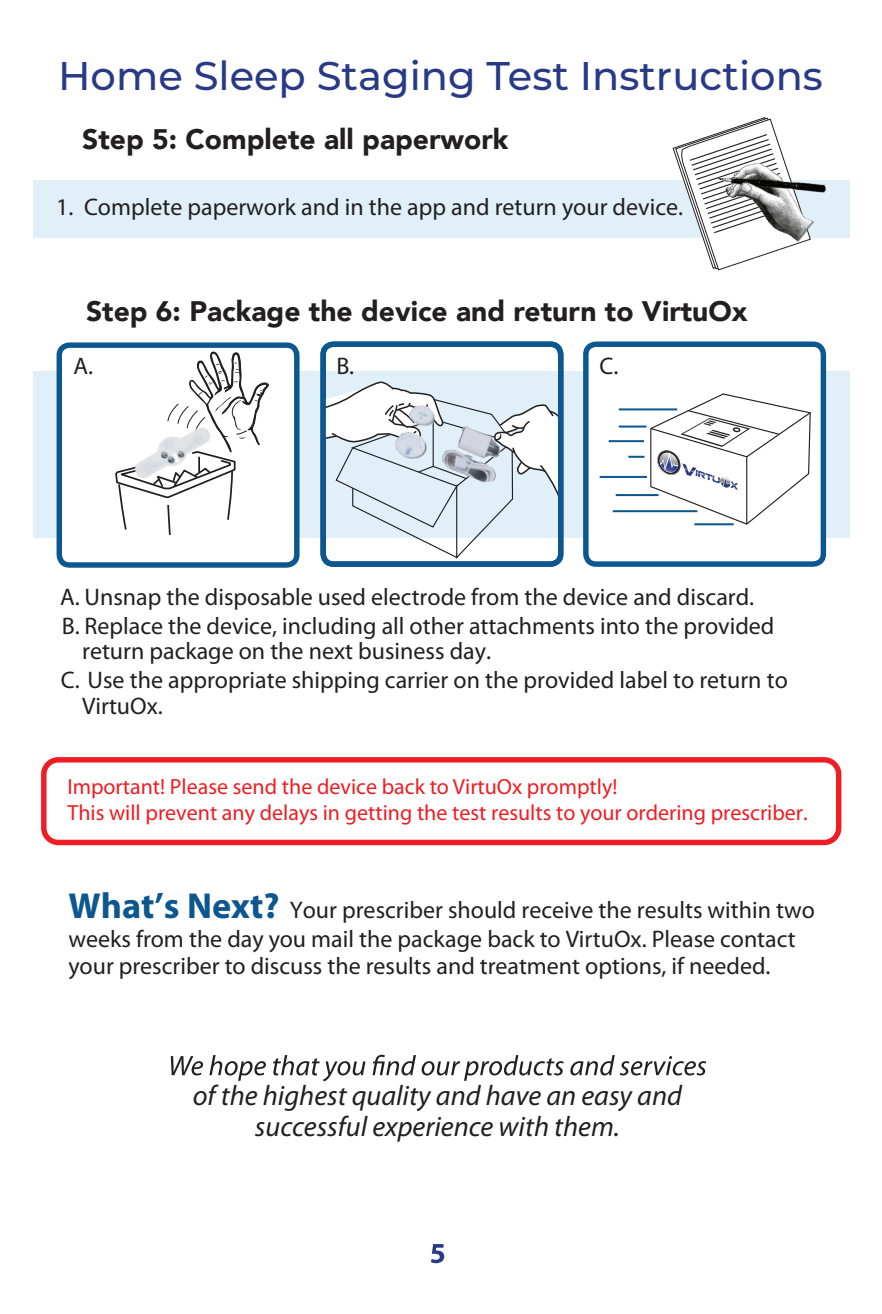
<style>
.page{position:relative;width:882px;height:1314px;background:#fff}
.page>*{position:absolute;margin:0;border:0;box-sizing:border-box;transform-origin:0 0}
.t1{font:500 40px "Montserrat";color:#283a87}
.t2{font:italic 28.4px/30.8px "Myriad Pro";color:#231f20;text-align:center}
.t3{font:900 28.2px "Avenir";color:#231f20}
.t4{font:24px/28.8px "Myriad Pro";color:#231f20}
.t5{font:22px/26.4px "Myriad Pro";color:#ee1d23}
.s1{font-weight:700;font-size:36.2px;color:#0c578f}
</style>
<div class="page">
<div style="left:33px;top:372px;width:817px;height:166px;background:#e1eff9"></div>
<div style="left:586px;top:344px;width:237px;height:220px;background:#fff;border-radius:10px"></div>
<div style="left:583px;top:342px;width:243px;height:225px;border:5px solid #0c578f;border-radius:10px"></div>
<div style="left:41px;top:757px;width:800px;height:88px;border:5px solid #ee1d23;border-radius:15px"></div>
<div style="left:59px;top:345px;width:238px;height:220px;background:#fff;border-radius:10px"></div>
<div style="left:57px;top:342px;width:243px;height:226px;border:5px solid #0c578f;border-radius:10px"></div>
<hr style="left:619px;top:408px;width:58px;height:2px;background:#0c578f">
<hr style="left:619px;top:426px;width:27px;height:2px;background:#0c578f">
<hr style="left:609px;top:440px;width:35px;height:2px;background:#0c578f">
<hr style="left:600px;top:476px;width:47px;height:2px;background:#0c578f">
<hr style="left:616px;top:494px;width:43px;height:2px;background:#0c578f">
<hr style="left:613px;top:510px;width:84px;height:2px;background:#0c578f">
<svg style="left:628px;top:393px;width:183px;height:133px"></svg>
<div style="left:320px;top:342px;width:243px;height:225px;border:5px solid #0c578f;border-radius:10px"></div>
<svg style="left:323px;top:381px;width:238px;height:179px"></svg>
<svg style="left:431px;top:1244px;width:13px;height:19px"></svg>
<svg style="left:114px;top:342px;width:156px;height:193px"></svg>
<svg style="left:171px;top:1055px;width:535px;height:26px"></svg>
<div style="left:33px;top:180px;width:817px;height:58px;background:#e1eff9"></div>
<img style="left:812px;top:183px;width:14px;height:42px">
<svg style="left:672px;top:117px;width:140px;height:154px"></svg>
<img style="left:128px;top:416px;width:91px;height:71px">
<img style="left:388px;top:397px;width:127px;height:98px">
<h1 class="t1" style="left:58px;top:48px;width:766px">Home Sleep Staging Test Instructions</h1>
<p class="t3" style="left:82px;top:115px;width:428px">Step 5: Complete all paperwork</p>
<p class="t4" style="left:56px;top:192px;width:629px">1. Complete paperwork and in the app and return your device.</p>
<p class="t3" style="left:86px;top:287px;width:663px">Step 6: Package the device and return to VirtuOx</p>
<p class="t4" style="left:74px;top:352px;width:21px">A.</p>
<p class="t4" style="left:337px;top:351px;width:19px">B.</p>
<p class="t4" style="left:600px;top:351px;width:20px">C.</p>
<p class="t4" style="left:60px;top:582px;width:716px">A. Unsnap the disposable used electrode from the device and discard.<br>B. Replace the device, including all other attachments into the provided</p>
<p class="t4" style="left:61px;top:637px;width:728px;text-indent:21px">return package on the next business day.<br>C. Use the appropriate shipping carrier on the provided label to return to</p>
<p class="t4" style="left:82px;top:691px;width:82px">VirtuOx.</p>
<p class="t5" style="left:67px;top:773px;width:742px">Important! Please send the device back to VirtuOx promptly!<br>This will prevent any delays in getting the test results to your ordering prescriber.</p>
<p class="t4" style="left:69px;top:894px;width:748px;line-height:30px"><span class="s1">What’s Next?</span> Your prescriber should receive the results within two weeks from the day you mail the package back to VirtuOx. Please contact</p>
<p class="t4" style="left:69px;top:951px;width:703px">your prescriber to discuss the results and treatment options, if needed.</p>
<p class="t2" style="left:193px;top:1079px;width:491px">of the highest quality and have an easy and successful experience with them.</p>
</div>
